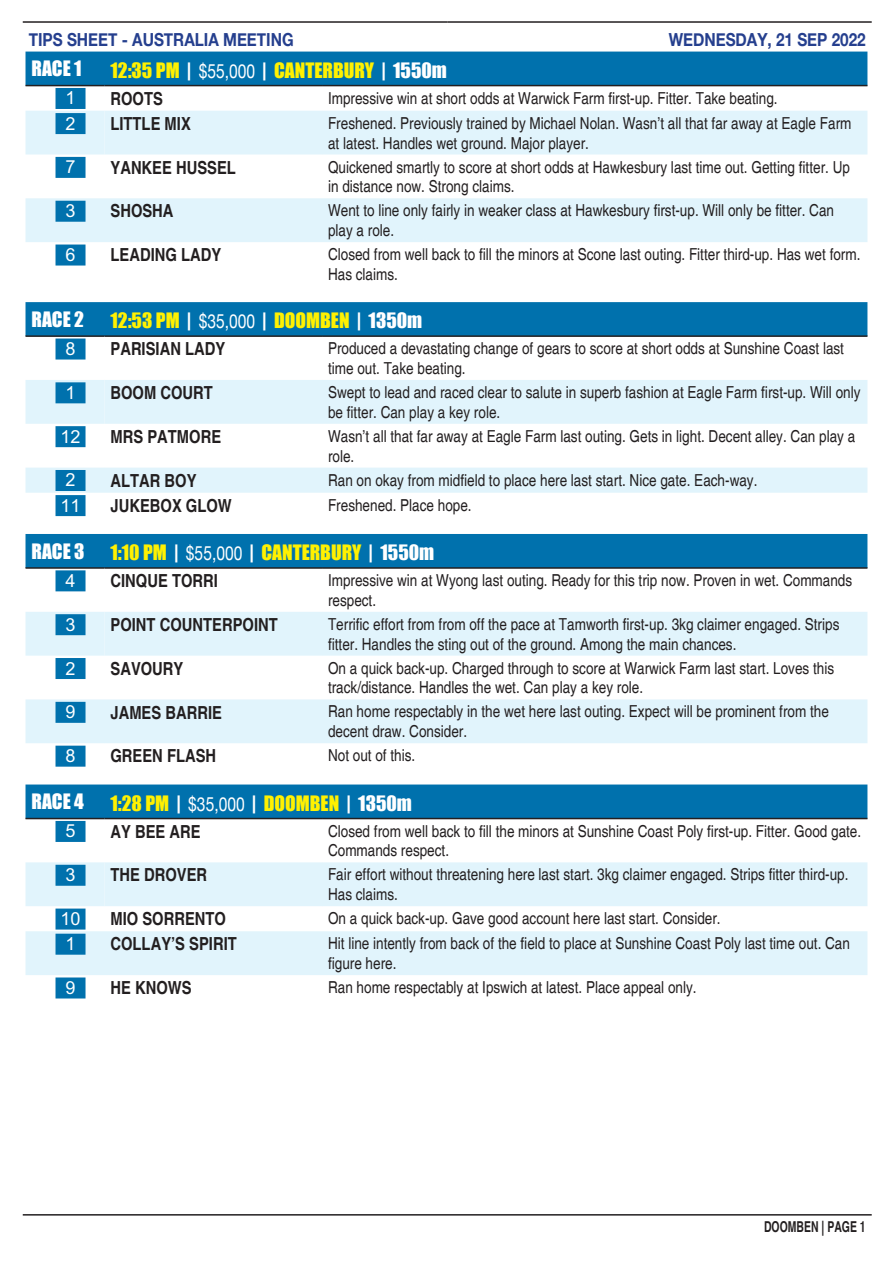
<style>
.page{position:relative;width:893px;height:1263px;background:#fff}
.page>*{position:absolute;margin:0;border:0;box-sizing:border-box;transform-origin:0 0}
.Tips-Analysis-Header{font:19.5px "Impact";color:#fff101}
.Tips-Analysis-Header-2{font:19.5px "Impact";color:#fff}
.t1{font:700 condensed 18px "Helvetica";color:#231f20}
.t2{font:700 18px "Helvetica Neue";color:#253f8e;scale:.85 1}
.Tips-Num{font:700 18px "M Hei HK";color:#fff}
.Tips-Analysis-Body{font:condensed 16.5px/19.8px "Helvetica";color:#231f20}
.t3{font:700 condensed 15px "Helvetica";color:#231f20;scale:.85 1}
.s1{color:#fff}
.s2{font-family:"Helvetica Neue";color:#fff}
</style>
<div class="page">
<hr style="left:23px;top:21px;width:424px;height:2px;background:#231f20">
<hr style="left:447px;top:21px;width:425px;height:2px;background:#231f20">
<div style="left:26px;top:52px;width:841px;height:33px;background:#0071ad"></div>
<svg style="left:26px;top:111px;width:841px;height:131px;fill:#e1f4fc"></svg>
<hr style="left:26px;top:85px;width:78px;height:1px;background:#231f20">
<hr style="left:104px;top:85px;width:218px;height:1px;background:#231f20">
<hr style="left:322px;top:85px;width:545px;height:1px;background:#231f20">
<div style="left:56px;top:88px;width:30px;height:21px;background:#0071ad"></div>
<div style="left:56px;top:113px;width:30px;height:21px;background:#0071ad"></div>
<div style="left:56px;top:157px;width:30px;height:21px;background:#0071ad"></div>
<div style="left:56px;top:201px;width:30px;height:21px;background:#0071ad"></div>
<div style="left:56px;top:245px;width:30px;height:21px;background:#0071ad"></div>
<div style="left:26px;top:302px;width:841px;height:33px;background:#0071ad"></div>
<svg style="left:26px;top:380px;width:841px;height:113px;fill:#e1f4fc"></svg>
<hr style="left:26px;top:335px;width:78px;height:2px;background:#231f20">
<hr style="left:104px;top:335px;width:218px;height:2px;background:#231f20">
<hr style="left:322px;top:335px;width:545px;height:2px;background:#231f20">
<div style="left:56px;top:338px;width:30px;height:21px;background:#0071ad"></div>
<div style="left:56px;top:382px;width:30px;height:21px;background:#0071ad"></div>
<div style="left:56px;top:426px;width:30px;height:21px;background:#0071ad"></div>
<div style="left:56px;top:470px;width:30px;height:21px;background:#0071ad"></div>
<div style="left:56px;top:495px;width:30px;height:21px;background:#0071ad"></div>
<div style="left:26px;top:534px;width:841px;height:33px;background:#0071ad"></div>
<svg style="left:26px;top:612px;width:841px;height:131px;fill:#e1f4fc"></svg>
<hr style="left:26px;top:567px;width:78px;height:2px;background:#231f20">
<hr style="left:104px;top:567px;width:218px;height:2px;background:#231f20">
<hr style="left:322px;top:567px;width:545px;height:2px;background:#231f20">
<div style="left:56px;top:570px;width:30px;height:21px;background:#0071ad"></div>
<div style="left:56px;top:614px;width:30px;height:21px;background:#0071ad"></div>
<div style="left:56px;top:658px;width:30px;height:21px;background:#0071ad"></div>
<div style="left:56px;top:702px;width:30px;height:21px;background:#0071ad"></div>
<div style="left:56px;top:746px;width:30px;height:21px;background:#0071ad"></div>
<div style="left:26px;top:784px;width:841px;height:34px;background:#0071ad"></div>
<svg style="left:26px;top:862px;width:841px;height:113px;fill:#e1f4fc"></svg>
<hr style="left:26px;top:818px;width:78px;height:1px;background:#231f20">
<hr style="left:104px;top:818px;width:218px;height:1px;background:#231f20">
<hr style="left:322px;top:818px;width:545px;height:1px;background:#231f20">
<div style="left:56px;top:821px;width:30px;height:21px;background:#0071ad"></div>
<div style="left:56px;top:865px;width:30px;height:21px;background:#0071ad"></div>
<div style="left:56px;top:908px;width:30px;height:21px;background:#0071ad"></div>
<div style="left:56px;top:934px;width:30px;height:21px;background:#0071ad"></div>
<div style="left:56px;top:977px;width:30px;height:21px;background:#0071ad"></div>
<hr style="left:23px;top:1214px;width:849px;height:1px;background:#231f20">
<p class="t2" style="left:29px;top:28px;width:313px">TIPS SHEET - AUSTRALIA MEETING</p>
<p class="t2" style="left:669px;top:28px;width:233px">WEDNESDAY, 21 SEP 2022</p>
<p class="Tips-Analysis-Header-2" style="left:32px;top:53px;width:52px">RACE 1</p>
<p class="Tips-Analysis-Header" style="left:110px;top:55px;width:338px">12:35 PM <span class="s1">|</span> <span class="s2">$55,000</span> <span class="s1">|</span> CANTERBURY <span class="s1">| 1550m</span></p>
<p class="Tips-Num" style="left:66px;top:85px;width:12px">1</p>
<p class="t1" style="left:110px;top:87px;width:54px">ROOTS</p>
<p class="Tips-Analysis-Body" style="left:328px;top:88px;width:451px">Impressive win at short odds at Warwick Farm first-up. Fitter. Take beating.</p>
<p class="Tips-Num" style="left:66px;top:110px;width:12px">2</p>
<p class="t1" style="left:110px;top:113px;width:82px">LITTLE MIX</p>
<p class="Tips-Analysis-Body" style="left:328px;top:113px;width:525px">Freshened. Previously trained by Michael Nolan. Wasn’t all that far away at Eagle Farm at latest. Handles wet ground. Major player.</p>
<p class="Tips-Num" style="left:66px;top:154px;width:12px">7</p>
<p class="t1" style="left:110px;top:156px;width:127px">YANKEE HUSSEL</p>
<p class="Tips-Analysis-Body" style="left:328px;top:157px;width:523px">Quickened smartly to score at short odds at Hawkesbury last time out. Getting fitter. Up in distance now. Strong claims.</p>
<p class="Tips-Num" style="left:66px;top:198px;width:12px">3</p>
<p class="t1" style="left:110px;top:200px;width:65px">SHOSHA</p>
<p class="Tips-Analysis-Body" style="left:328px;top:201px;width:508px">Went to line only fairly in weaker class at Hawkesbury first-up. Will only be fitter. Can play a role.</p>
<p class="Tips-Num" style="left:66px;top:241px;width:12px">6</p>
<p class="t1" style="left:110px;top:244px;width:112px">LEADING LADY</p>
<p class="Tips-Analysis-Body" style="left:328px;top:245px;width:534px">Closed from well back to fill the minors at Scone last outing. Fitter third-up. Has wet form.<br>Has claims.</p>
<p class="Tips-Analysis-Header-2" style="left:32px;top:304px;width:54px">RACE 2</p>
<p class="Tips-Analysis-Header" style="left:110px;top:306px;width:313px">12:53 PM <span class="s1">|</span> <span class="s2">$35,000</span> <span class="s1">|</span> DOOMBEN <span class="s1">| 1350m</span></p>
<p class="Tips-Num" style="left:66px;top:335px;width:12px">8</p>
<p class="t1" style="left:110px;top:338px;width:116px">PARISIAN LADY</p>
<p class="Tips-Analysis-Body" style="left:328px;top:339px;width:517px">Produced a devastating change of gears to score at short odds at Sunshine Coast last time out. Take beating.</p>
<p class="Tips-Num" style="left:66px;top:379px;width:12px">1</p>
<p class="t1" style="left:110px;top:382px;width:104px">BOOM COURT</p>
<p class="Tips-Analysis-Body" style="left:328px;top:382px;width:534px">Swept to lead and raced clear to salute in superb fashion at Eagle Farm first-up. Will only be fitter. Can play a key role.</p>
<p class="Tips-Num" style="left:60px;top:423px;width:22px">12</p>
<p class="t1" style="left:110px;top:426px;width:112px">MRS PATMORE</p>
<p class="Tips-Analysis-Body" style="left:328px;top:426px;width:529px">Wasn’t all that far away at Eagle Farm last outing. Gets in light. Decent alley. Can play a role.</p>
<p class="Tips-Num" style="left:66px;top:467px;width:12px">2</p>
<p class="t1" style="left:110px;top:469px;width:88px">ALTAR BOY</p>
<p class="Tips-Analysis-Body" style="left:328px;top:470px;width:431px">Ran on okay from midfield to place here last start. Nice gate. Each-way.</p>
<p class="Tips-Num" style="left:60px;top:492px;width:22px">11</p>
<p class="t1" style="left:110px;top:495px;width:123px">JUKEBOX GLOW</p>
<p class="Tips-Analysis-Body" style="left:328px;top:495px;width:145px">Freshened. Place hope.</p>
<p class="Tips-Analysis-Header-2" style="left:32px;top:536px;width:55px">RACE 3</p>
<p class="Tips-Analysis-Header" style="left:110px;top:537px;width:325px">1:10 PM <span class="s1">|</span> <span class="s2">$55,000</span> <span class="s1">|</span> CANTERBURY <span class="s1">| 1550m</span></p>
<p class="Tips-Num" style="left:66px;top:567px;width:12px">4</p>
<p class="t1" style="left:110px;top:570px;width:109px">CINQUE TORRI</p>
<p class="Tips-Analysis-Body" style="left:328px;top:570px;width:526px">Impressive win at Wyong last outing. Ready for this trip now. Proven in wet. Commands respect.</p>
<p class="Tips-Num" style="left:66px;top:611px;width:12px">3</p>
<p class="t1" style="left:110px;top:614px;width:169px">POINT COUNTERPOINT</p>
<p class="Tips-Analysis-Body" style="left:328px;top:614px;width:513px">Terrific effort from from off the pace at Tamworth first-up. 3kg claimer engaged. Strips fitter. Handles the sting out of the ground. Among the main chances.</p>
<p class="Tips-Num" style="left:66px;top:655px;width:12px">2</p>
<p class="t1" style="left:110px;top:657px;width:74px">SAVOURY</p>
<p class="Tips-Analysis-Body" style="left:328px;top:658px;width:508px">On a quick back-up. Charged through to score at Warwick Farm last start. Loves this track/distance. Handles the wet. Can play a key role.</p>
<p class="Tips-Num" style="left:66px;top:699px;width:12px">9</p>
<p class="t1" style="left:110px;top:701px;width:113px">JAMES BARRIE</p>
<p class="Tips-Analysis-Body" style="left:328px;top:702px;width:502px">Ran home respectably in the wet here last outing. Expect will be prominent from the decent draw. Consider.</p>
<p class="Tips-Num" style="left:66px;top:742px;width:12px">8</p>
<p class="t1" style="left:110px;top:745px;width:107px">GREEN FLASH</p>
<p class="Tips-Analysis-Body" style="left:328px;top:746px;width:89px">Not out of this.</p>
<p class="Tips-Analysis-Header-2" style="left:32px;top:786px;width:54px">RACE 4</p>
<p class="Tips-Analysis-Header" style="left:110px;top:788px;width:303px">1:28 PM <span class="s1">|</span> <span class="s2">$35,000</span> <span class="s1">|</span> DOOMBEN <span class="s1">| 1350m</span></p>
<p class="Tips-Num" style="left:66px;top:818px;width:12px">5</p>
<p class="t1" style="left:110px;top:820px;width:92px">AY BEE ARE</p>
<p class="Tips-Analysis-Body" style="left:328px;top:821px;width:535px">Closed from well back to fill the minors at Sunshine Coast Poly first-up. Fitter. Good gate.<br>Commands respect.</p>
<p class="Tips-Num" style="left:66px;top:861px;width:12px">3</p>
<p class="t1" style="left:110px;top:864px;width:98px">THE DROVER</p>
<p class="Tips-Analysis-Body" style="left:328px;top:865px;width:522px">Fair effort without threatening here last start. 3kg claimer engaged. Strips fitter third-up.<br>Has claims.</p>
<p class="Tips-Num" style="left:60px;top:905px;width:22px">10</p>
<p class="t1" style="left:110px;top:908px;width:117px">MIO SORRENTO</p>
<p class="Tips-Analysis-Body" style="left:328px;top:909px;width:394px">On a quick back-up. Gave good account here last start. Consider.</p>
<p class="Tips-Num" style="left:66px;top:930px;width:12px">1</p>
<p class="t1" style="left:110px;top:933px;width:128px">COLLAY’S SPIRIT</p>
<p class="Tips-Analysis-Body" style="left:328px;top:934px;width:523px">Hit line intently from back of the field to place at Sunshine Coast Poly last time out. Can figure here.</p>
<p class="Tips-Num" style="left:66px;top:974px;width:12px">9</p>
<p class="t1" style="left:110px;top:977px;width:83px">HE KNOWS</p>
<p class="Tips-Analysis-Body" style="left:328px;top:977px;width:370px">Ran home respectably at Ipswich at latest. Place appeal only.</p>
<p class="t3" style="left:764px;top:1217px;width:121px">DOOMBEN | PAGE 1</p>
</div>
